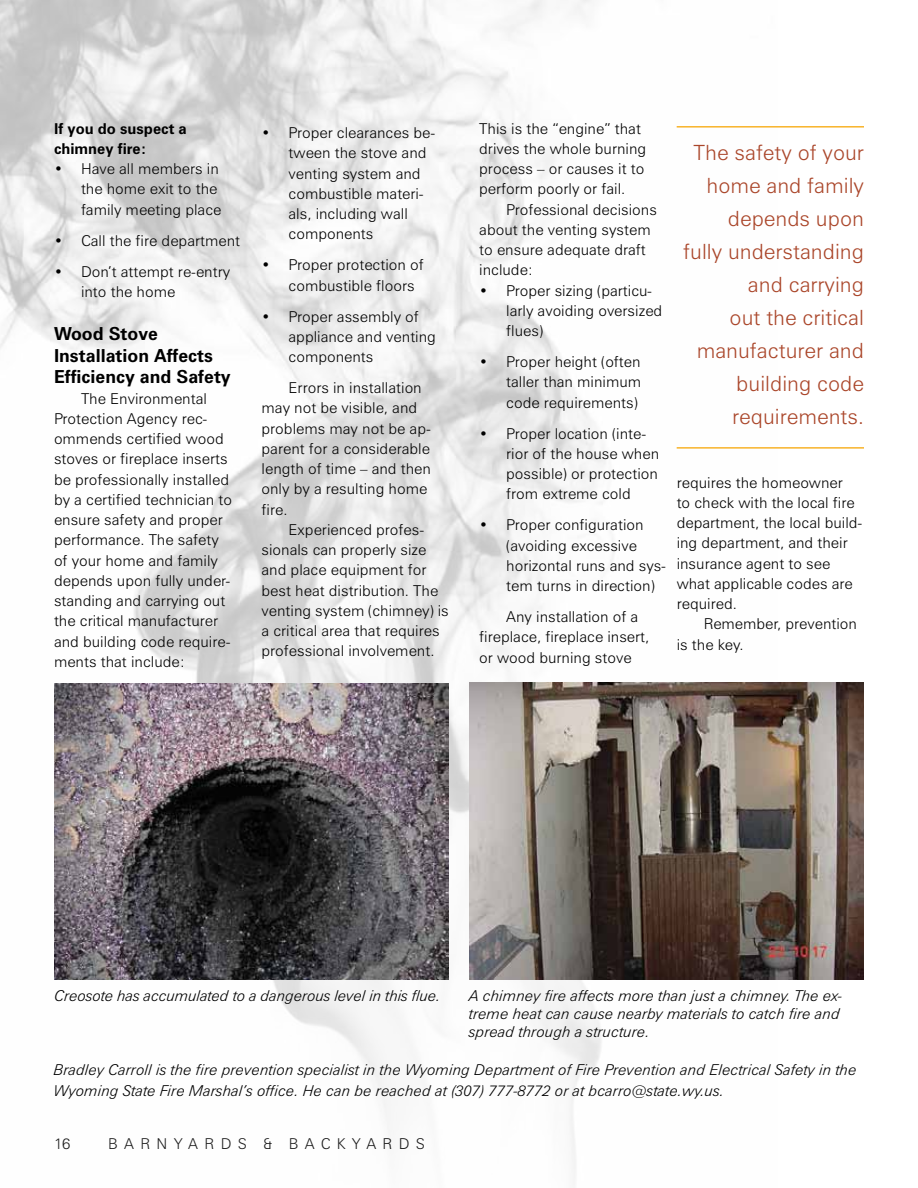
<style>
.page{position:relative;width:918px;height:1188px;background:#fff}
.page>*{position:absolute;margin:0;border:0;box-sizing:border-box;transform-origin:0 0}
.t1{font:300 21px/33px "Zurich BT";color:#aa462a;text-align:right}
.t2{font:700 18px/21.6px "Zurich BT";color:#000}
.t3{font:300 15px/20.2px "Zurich BT";color:#000}
.t4{font:italic 300 15px/18px "Zurich BT";color:#000}
.t5{font:700 15px/20.2px "Zurich BT";color:#000}
.t6{font:300 15px "Zurich BT";letter-spacing:.42em;color:#000}
</style>
<div class="page">
<img style="left:0;top:0;width:778px;height:1178px">
<img style="left:469px;top:683px;width:395px;height:296px">
<img style="left:55px;top:683px;width:394px;height:296px">
<hr style="left:677px;top:126px;width:187px;height:2px;background:#f8b329">
<hr style="left:677px;top:447px;width:187px;height:2px;background:#f8b329">
<p class="t5" style="left:54px;top:118px;width:134px">If you do suspect a chimney fire:</p>
<p class="t3" style="left:81px;top:158px;width:142px;text-indent:-27px">• Have all members in the home exit to the family meeting place</p>
<p class="t3" style="left:54px;top:230px;width:188px">• Call the fire department</p>
<p class="t3" style="left:81px;top:261px;width:151px;text-indent:-27px">• Don’t attempt re-entry into the home</p>
<p class="t2" style="left:54px;top:323px;width:178px">Wood Stove<br>Installation Affects<br>Efficiency and Safety</p>
<p class="t3" style="left:54px;top:388px;width:180px;text-indent:27px">The Environmental<br>Protection Agency rec&shy;ommends certified wood stoves or fireplace inserts be professionally installed by a certified technician to ensure safety and proper performance. The safety of your home and family depends upon fully under&shy;standing and carrying out the critical manufacturer and building code require&shy;ments that include:</p>
<p class="t3" style="left:289px;top:123px;width:148px;text-indent:-27px">• Proper clearances be&shy;tween the stove and venting system and combustible materi&shy;als, including wall components</p>
<p class="t3" style="left:289px;top:255px;width:137px;text-indent:-27px">• Proper protection of combustible floors</p>
<p class="t3" style="left:289px;top:306px;width:149px;text-indent:-27px">• Proper assembly of appliance and venting components</p>
<p class="t3" style="left:262px;top:378px;width:171px;text-indent:27px">Errors in installation may not be visible, and problems may not be ap&shy;parent for a considerable length of time – and then only by a resulting home fire.</p>
<p class="t3" style="left:262px;top:519px;width:189px;text-indent:27px">Experienced profes&shy;sionals can properly size and place equipment for best heat distribution. The venting system (chimney) is a critical area that requires professional involvement.</p>
<p class="t3" style="left:479px;top:118px;width:168px">This is the “engine” that drives the whole burning process – or causes it to perform poorly or fail.</p>
<p class="t3" style="left:479px;top:199px;width:179px;text-indent:27px">Professional decisions about the venting system to ensure adequate draft include:</p>
<p class="t3" style="left:506px;top:280px;width:158px;text-indent:-27px">• Proper sizing (particu&shy;larly avoiding oversized flues)</p>
<p class="t3" style="left:506px;top:352px;width:136px;text-align:justify;text-indent:-27px">• Proper height (often taller than minimum code requirements)</p>
<p class="t3" style="left:506px;top:423px;width:154px;text-indent:-27px">• Proper location (inte&shy;rior of the house when possible) or protection from extreme cold</p>
<p class="t3" style="left:506px;top:515px;width:161px;text-indent:-27px">• Proper configuration (avoiding excessive horizontal runs and sys&shy;tem turns in direction)</p>
<p class="t3" style="left:479px;top:607px;width:172px;text-indent:27px">Any installation of a fireplace, fireplace insert, or wood burning stove</p>
<h1 class="t1" style="left:683px;top:135px;width:182px">The safety of your home and family depends upon<br>fully understanding and carrying<br>out the critical manufacturer and building code requirements.</h1>
<p class="t3" style="left:677px;top:472px;width:187px">requires the homeowner<br>to check with the local fire department, the local build&shy;ing department, and their insurance agent to see what applicable codes are required.</p>
<p class="t3" style="left:677px;top:614px;width:182px;text-indent:27px">Remember, prevention is the key.</p>
<p class="t4" style="left:55px;top:986px;width:388px">Creosote has accumulated to a dangerous level in this flue.</p>
<p class="t4" style="left:469px;top:986px;width:375px">A chimney fire affects more than just a chimney. The ex&shy;treme heat can cause nearby materials to catch fire and spread through a structure.</p>
<p class="t4" style="left:54px;top:1059px;width:804px;line-height:21px">Bradley Carroll is the fire prevention specialist in the Wyoming Department of Fire Prevention and Electrical Safety in the<br>Wyoming State Fire Marshal’s office. He can be reached at (307) 777-8772 or at bcarro@state.wy.us.</p>
<p class="t3" style="left:54px;top:1134px;width:18px">16</p>
<p class="t3" style="left:108px;top:1134px;width:46px">BARN</p>
<p class="t6" style="left:174px;top:1135px;width:253px">YAR DS &amp; BACKYAR DS</p>
</div>
